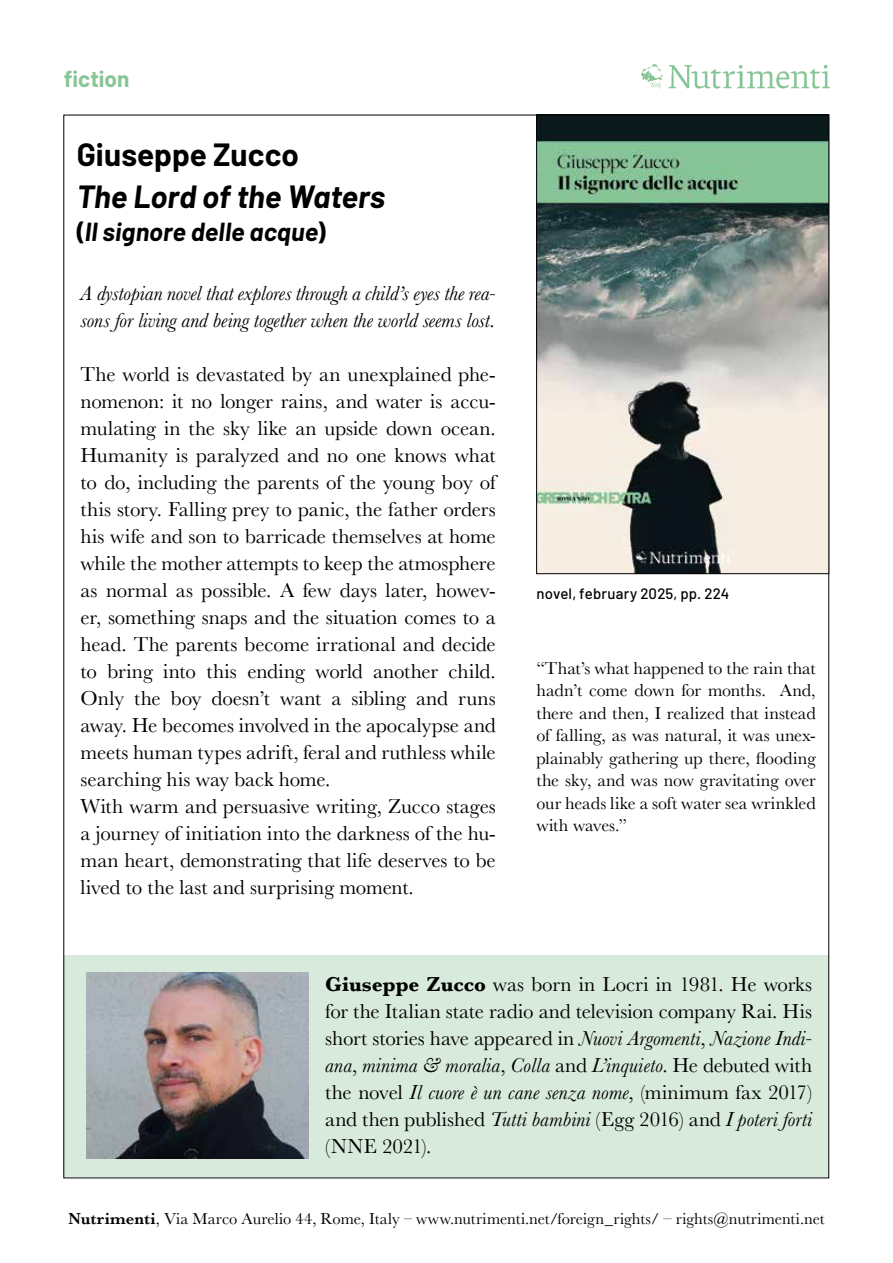
<style>
.page{position:relative;width:893px;height:1263px;background:#fff}
.page>*{position:absolute;margin:0;border:0;box-sizing:border-box;transform-origin:0 0}
.t1{font:italic 700 31.35px "Barlow";color:#000}
.t2{font:700 31.35px "Barlow";color:#000}
.t3{font:italic 700 25.5px "Barlow";letter-spacing:.005em;color:#000}
.t4{font:700 22.5px "Barlow";color:#87c596}
.t5{font:21px/27px "Baskerville";color:#000;text-align:justify}
.t6{font:italic 21px/27px "Baskerville";letter-spacing:-.005em;color:#000}
.t7{font:18px/22.5px "Baskerville";color:#000;text-align:justify}
.t8{font:16.5px "Baskerville";letter-spacing:.005em;color:#000}
.t9{font:500 15px "Barlow";letter-spacing:.01em;color:#000}
.s1{font-style:normal}
.s2{font-weight:700}
.s3{font-style:italic}
.s4{font-weight:600}
</style>
<div class="page">
<div style="left:64px;top:955px;width:765px;height:222px;background:#d7eadc"></div>
<img style="left:86px;top:972px;width:222px;height:187px">
<img style="left:538px;top:117px;width:289px;height:455px">
<div style="left:536px;top:115px;width:293px;height:459px;border:1px solid #000"></div>
<img style="left:642px;top:64px;width:187px;height:25px">
<p class="t4" style="left:64px;top:62px;width:67px">fiction</p>
<h1 class="t2" style="left:77px;top:132px;width:224px">Giuseppe Zucco</h1>
<h1 class="t1" style="left:77px;top:174px;width:310px">The Lord of the Waters</h1>
<p class="t3" style="left:77px;top:213px;width:250px"><span class="s1">(</span>Il signore delle acque<span class="s1">)</span></p>
<p class="t6" style="left:81px;top:280px;width:417px">A dystopian novel that explores through a child’s eyes the rea&shy;sons for living and being together when the world seems lost.</p>
<p class="t5" style="left:81px;top:361px;width:417px;text-align:left">The world is devastated by an unexplained phe&shy;nomenon: it no longer rains, and water is accu&shy;mulating in the sky like an upside down ocean.<br>Humanity is paralyzed and no one knows what to do, including the parents of the young boy of this story. Falling prey to panic, the father orders his wife and son to barricade themselves at home while the mother attempts to keep the atmosphere as normal as possible. A few days later, howev&shy;er, something snaps and the situation comes to a head. The parents become irrational and decide to bring into this ending world another child.<br>Only the boy doesn’t want a sibling and runs away. He becomes involved in the apocalypse and meets human types adrift, feral and ruthless while searching his way back home.<br>With warm and persuasive writing, Zucco stages a journey of initiation into the darkness of the hu&shy;man heart, demonstrating that life deserves to be lived to the last and surprising moment.</p>
<p class="t9" style="left:536px;top:583px;width:194px">novel, february 2025, pp. 224</p>
<p class="t7" style="left:536px;top:657px;width:281px">“That’s what happened to the rain that hadn’t come down for months. And, there and then, I realized that instead of falling, as was natural, it was unex&shy;plainably gathering up there, flooding the sky, and was now gravitating over our heads like a soft water sea wrinkled with waves.”</p>
<p class="t5" style="left:325px;top:971px;width:488px"><span class="s2">Giuseppe Zucco</span> was born in Locri in 1981. He works for the Italian state radio and television company Rai. His short stories have appeared in <span class="s3">Nuovi Argomenti</span>, <span class="s3">Nazione Indi&shy;ana</span>, <span class="s3">minima &amp; moralia</span>, <span class="s3">Colla</span> and <span class="s3">L’inquieto</span>. He debuted with the novel <span class="s3">Il cuore è un cane senza nome</span>, (minimum fax 2017) and then published <span class="s3">Tutti bambini</span> (Egg 2016) and <span class="s3">I poteri forti </span>(NNE 2021).</p>
<p class="t8" style="left:68px;top:1208px;width:758px"><span class="s4">Nutrimenti</span>, Via Marco Aurelio 44, Rome, Italy – www.nutrimenti.net/foreign_rights/ – rights@nutrimenti.net</p>
</div>
